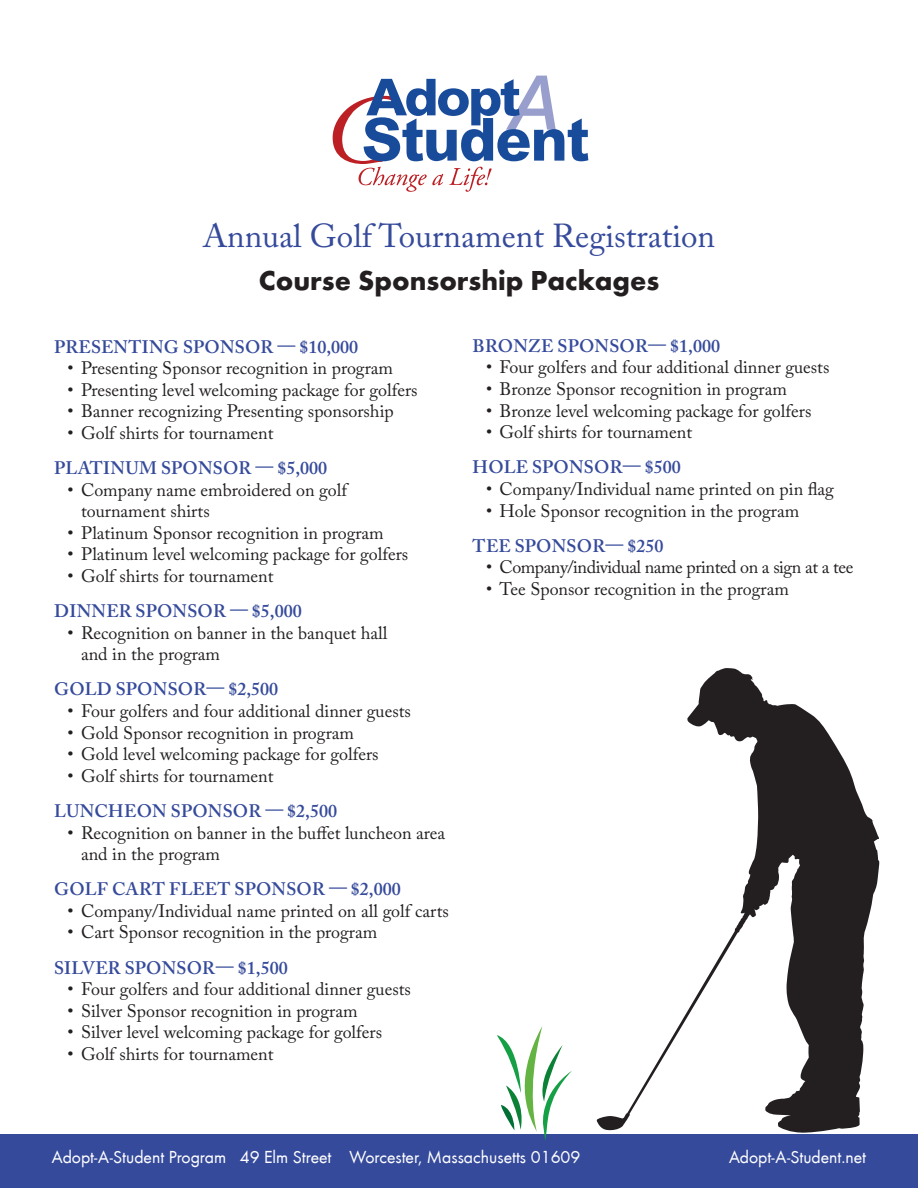
<style>
.page{position:relative;width:918px;height:1188px;background:#fff}
.page>*{position:absolute;margin:0;border:0;box-sizing:border-box;transform-origin:0 0}
.t1{font:33px "Adobe Caslon Pro";color:#354a9b}
.t2{font:700 28.5px "Futura";color:#231f20}
.t3{font:18px/21.6px "Adobe Caslon Pro";color:#231f20}
.t4{font:600 18px "Adobe Caslon Pro";letter-spacing:.015em;color:#354a9b}
.t5{font:18px "Futura Boo";color:#fff}
.t6{font:18px "Adobe Caslon Pro";letter-spacing:-.025em;color:#231f20}
</style>
<div class="page">
<div style="left:0;top:1134px;width:918px;height:54px;background:#354a9b"></div>
<svg style="left:597px;top:668px;width:283px;height:465px"></svg>
<svg style="left:497px;top:1026px;width:75px;height:114px"></svg>
<svg style="left:333px;top:76px;width:255px;height:116px"></svg>
<p class="t1" style="left:203px;top:217px;width:514px">Annual Golf Tournament Registration</p>
<p class="t2" style="left:259px;top:263px;width:402px">Course Sponsorship Packages</p>
<p class="t4" style="left:54px;top:336px;width:306px">PRESENTING SPONSOR — $10,000</p>
<p class="t3" style="left:68px;top:357px;width:327px">• Presenting Sponsor recognition in program</p>
<p class="t3" style="left:68px;top:379px;width:352px">• Presenting level welcoming package for golfers</p>
<p class="t3" style="left:68px;top:400px;width:328px">• Banner recognizing Presenting sponsorship</p>
<p class="t3" style="left:68px;top:422px;width:208px">• Golf shirts for tournament</p>
<p class="t4" style="left:54px;top:457px;width:275px">PLATINUM SPONSOR — $5,000</p>
<p class="t3" style="left:81px;top:479px;width:268px;text-indent:-14px">• Company name embroidered on golf tournament shirts</p>
<p class="t3" style="left:68px;top:522px;width:318px">• Platinum Sponsor recognition in program</p>
<p class="t3" style="left:68px;top:543px;width:342px">• Platinum level welcoming package for golfers</p>
<p class="t3" style="left:68px;top:565px;width:208px">• Golf shirts for tournament</p>
<p class="t4" style="left:54px;top:600px;width:249px">DINNER SPONSOR — $5,000</p>
<p class="t3" style="left:81px;top:622px;width:308px;text-indent:-14px">• Recognition on banner in the banquet hall and in the program</p>
<p class="t4" style="left:54px;top:679px;width:226px">GOLD SPONSOR— $2,500</p>
<p class="t3" style="left:68px;top:700px;width:345px">• Four golfers and four additional dinner guests</p>
<p class="t3" style="left:68px;top:722px;width:288px">• Gold Sponsor recognition in program</p>
<p class="t3" style="left:68px;top:743px;width:313px">• Gold level welcoming package for golfers</p>
<p class="t3" style="left:68px;top:765px;width:208px">• Golf shirts for tournament</p>
<p class="t4" style="left:54px;top:800px;width:284px">LUNCHEON SPONSOR — $2,500</p>
<p class="t3" style="left:81px;top:822px;width:366px;text-indent:-14px">• Recognition on banner in the buffet luncheon area and in the program</p>
<p class="t4" style="left:54px;top:878px;width:348px">GOLF CART FLEET SPONSOR — $2,000</p>
<p class="t3" style="left:68px;top:900px;width:383px">• Company/Individual name printed on all golf carts</p>
<p class="t3" style="left:68px;top:921px;width:311px">• Cart Sponsor recognition in the program</p>
<p class="t4" style="left:54px;top:957px;width:235px">SILVER SPONSOR— $1,500</p>
<p class="t3" style="left:68px;top:978px;width:345px">• Four golfers and four additional dinner guests</p>
<p class="t3" style="left:68px;top:1000px;width:292px">• Silver Sponsor recognition in program</p>
<p class="t3" style="left:68px;top:1021px;width:316px">• Silver level welcoming package for golfers</p>
<p class="t3" style="left:68px;top:1043px;width:208px">• Golf shirts for tournament</p>
<p class="t4" style="left:473px;top:335px;width:249px">BRONZE SPONSOR— $1,000</p>
<p class="t3" style="left:486px;top:356px;width:345px">• Four golfers and four additional dinner guests</p>
<p class="t3" style="left:486px;top:378px;width:302px">• Bronze Sponsor recognition in program</p>
<p class="t3" style="left:486px;top:400px;width:327px">• Bronze level welcoming package for golfers</p>
<p class="t3" style="left:486px;top:421px;width:208px">• Golf shirts for tournament</p>
<p class="t4" style="left:473px;top:457px;width:210px">HOLE SPONSOR— $500</p>
<p class="t3" style="left:486px;top:478px;width:350px">• Company/Individual name printed on pin flag</p>
<p class="t3" style="left:486px;top:500px;width:315px">• Hole Sponsor recognition in the program</p>
<p class="t4" style="left:473px;top:535px;width:192px">TEE SPONSOR— $250</p>
<p class="t6" style="left:486px;top:557px;width:369px">• Company/individual name printed on a sign at a tee</p>
<p class="t3" style="left:486px;top:578px;width:304px">• Tee Sponsor recognition in the program</p>
<p class="t5" style="left:52px;top:1146px;width:530px">Adopt-A-Student Program 49 Elm Street Worcester, Massachusetts 01609</p>
<p class="t5" style="left:729px;top:1146px;width:139px">Adopt-A-Student.net</p>
</div>
